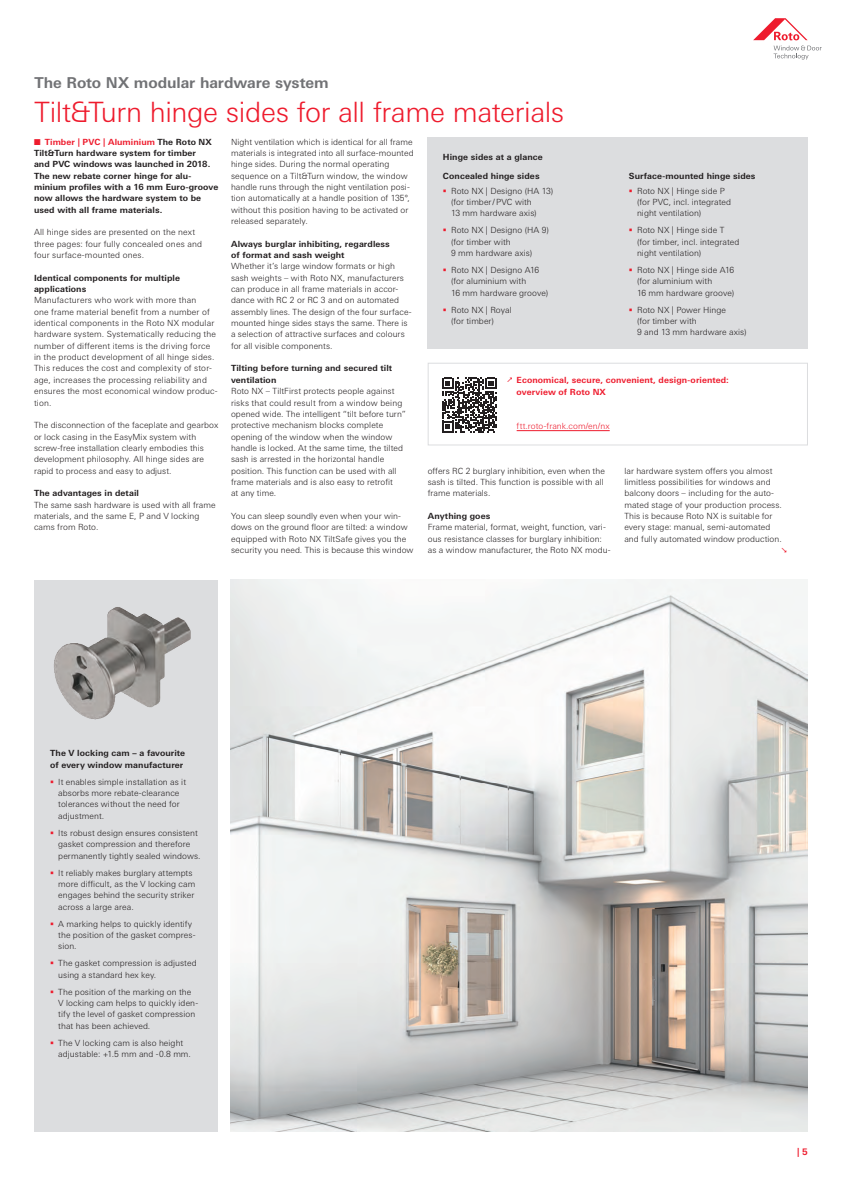
<style>
.page{position:relative;width:842px;height:1191px;background:#fff}
.page>*{position:absolute;margin:0;border:0;box-sizing:border-box;transform-origin:0 0}
.t1{font:300 28px "Univers Next W1 G";letter-spacing:-.015em;color:#ee1b2d}
.t2{font:700 15px "Univers Next W1 G";letter-spacing:-.005em;color:#717275}
.t3{font:700 9px "Univers Next W1 G";color:#ee1b2d}
.t4{font:300 8.5px/11.3px "Univers Next W1 G";letter-spacing:.01em;color:#231f20}
.t5{font:700 8.5px/11.3px "Univers Next W1 G";letter-spacing:.01em;color:#231f20}
.t6{font:700 8.5px/11.3px "Univers Next W1 G";letter-spacing:.01em;color:#ee1b2d}
.t7{font:300 8.5px "Univers Next W1 G";letter-spacing:.01em;color:#ee1b2d}
.s1{color:#ee1b2d}
</style>
<div class="page">
<svg style="left:753px;top:18px;width:55px;height:22px"></svg>
<svg style="left:773px;top:46px;width:49px;height:14px"></svg>
<img style="left:231px;top:580px;width:577px;height:551px">
<div style="left:34px;top:580px;width:184px;height:551px;background:#dcdddf"></div>
<img style="left:54px;top:584px;width:177px;height:157px">
<div style="left:427px;top:137px;width:381px;height:212px;background:#dcdddf"></div>
<div style="left:428px;top:363px;width:380px;height:82px;border:1px solid #dcdddf"></div>
<hr style="left:517px;top:430px;width:93px;height:1px;background:#ee1b2d">
<svg style="left:442px;top:377px;width:55px;height:55px"></svg>
<h2 class="t2" style="left:34px;top:74px;width:296px">The Roto NX modular hardware system</h2>
<h1 class="t1" style="left:34px;top:96px;width:531px">Tilt&amp;Turn hinge sides for all frame materials</h1>
<p class="t5" style="left:34px;top:136px;width:186px"><span class="s1">■ Timber | PVC | Aluminium</span> The Roto NX Tilt&amp;Turn hardware system for timber<br>and PVC windows was launched in 2018.<br>The new rebate corner hinge for alu&shy;minium profiles with a 16 mm Euro-groove now allows the hardware system to be used with all frame materials.</p>
<p class="t4" style="left:34px;top:227px;width:169px">All hinge sides are presented on the next three pages: four fully concealed ones and four surface-mounted ones.</p>
<p class="t5" style="left:34px;top:272px;width:148px">Identical components for multiple applications</p>
<p class="t4" style="left:34px;top:295px;width:185px">Manufacturers who work with more than<br>one frame material benefit from a number of identical components in the Roto NX modular hardware system. Systematically reducing the number of different items is the driving force in the product development of all hinge sides.<br>This reduces the cost and complexity of stor&shy;age, increases the processing reliability and ensures the most economical window produc&shy;tion.</p>
<p class="t4" style="left:34px;top:419px;width:186px">The disconnection of the faceplate and gearbox or lock casing in the EasyMix system with screw-free installation clearly embodies this development philosophy. All hinge sides are rapid to process and easy to adjust.</p>
<p class="t5" style="left:34px;top:487px;width:107px">The advantages in detail</p>
<p class="t4" style="left:34px;top:499px;width:183px">The same sash hardware is used with all frame materials, and the same E, P and V locking cams from Roto.</p>
<p class="t4" style="left:231px;top:136px;width:184px">Night ventilation which is identical for all frame materials is integrated into all surface-mounted hinge sides. During the normal operating sequence on a Tilt&amp;Turn window, the window handle runs through the night ventilation posi&shy;tion automatically at a handle position of 135°, without this position having to be activated or released separately.</p>
<p class="t5" style="left:231px;top:238px;width:160px">Always burglar inhibiting, regardless of format and sash weight</p>
<p class="t4" style="left:231px;top:261px;width:182px">Whether it’s large window formats or high sash weights – with Roto NX, manufacturers can produce in all frame materials in accor&shy;dance with RC 2 or RC 3 and on automated assembly lines. The design of the four surface&shy;mounted hinge sides stays the same. There is a selection of attractive surfaces and colours for all visible components.</p>
<p class="t5" style="left:231px;top:363px;width:163px">Tilting before turning and secured tilt ventilation</p>
<p class="t4" style="left:231px;top:385px;width:176px">Roto NX – TiltFirst protects people against risks that could result from a window being opened wide. The intelligent “tilt before turn” protective mechanism blocks complete opening of the window when the window handle is locked. At the same time, the tilted sash is arrested in the horizontal handle position. This function can be used with all frame materials and is also easy to retrofit<br>at any time.</p>
<p class="t4" style="left:231px;top:510px;width:184px">You can sleep soundly even when your win&shy;dows on the ground floor are tilted: a window equipped with Roto NX TiltSafe gives you the security you need. This is because this window</p>
<p class="t5" style="left:443px;top:151px;width:101px">Hinge sides at a glance</p>
<p class="t5" style="left:443px;top:171px;width:98px">Concealed hinge sides</p>
<p class="t4" style="left:451px;top:185px;width:104px;text-indent:-8px"><span class="s1">▪</span> Roto NX | Designo (HA 13) (for timber/PVC with<br>13 mm hardware axis)</p>
<p class="t4" style="left:451px;top:224px;width:99px;text-indent:-8px"><span class="s1">▪</span> Roto NX | Designo (HA 9) (for timber with<br>9 mm hardware axis)</p>
<p class="t4" style="left:451px;top:264px;width:99px;text-indent:-8px"><span class="s1">▪</span> Roto NX | Designo A16 (for aluminium with<br>16 mm hardware groove)</p>
<p class="t4" style="left:451px;top:304px;width:62px;text-indent:-8px"><span class="s1">▪</span> Roto NX | Royal (for timber)</p>
<p class="t5" style="left:629px;top:171px;width:128px">Surface-mounted hinge sides</p>
<p class="t4" style="left:637px;top:185px;width:96px;text-indent:-8px"><span class="s1">▪</span> Roto NX | Hinge side P (for PVC, incl. integrated night ventilation)</p>
<p class="t4" style="left:637px;top:224px;width:104px;text-indent:-8px"><span class="s1">▪</span> Roto NX | Hinge side T (for timber, incl. integrated night ventilation)</p>
<p class="t4" style="left:637px;top:264px;width:99px;text-indent:-8px"><span class="s1">▪</span> Roto NX | Hinge side A16 (for aluminium with<br>16 mm hardware groove)</p>
<p class="t4" style="left:637px;top:304px;width:111px;text-indent:-8px"><span class="s1">▪</span> Roto NX | Power Hinge<br>(for timber with<br>9 and 13 mm hardware axis)</p>
<p class="t6" style="left:517px;top:374px;width:214px">Economical, secure, convenient, design-oriented: overview of Roto NX</p>
<p class="t7" style="left:517px;top:421px;width:95px">ftt.roto-frank.com/en/nx</p>
<p class="t4" style="left:428px;top:465px;width:179px">offers RC 2 burglary inhibition, even when the sash is tilted. This function is possible with all frame materials.</p>
<p class="t5" style="left:428px;top:510px;width:64px">Anything goes</p>
<p class="t4" style="left:428px;top:521px;width:184px">Frame material, format, weight, function, vari&shy;ous resistance classes for burglary inhibition: as a window manufacturer, the Roto NX modu-</p>
<p class="t4" style="left:624px;top:465px;width:159px">lar hardware system offers you almost limitless possibilities for windows and balcony doors – including for the auto&shy;mated stage of your production process.<br>This is because Roto NX is suitable for every stage: manual, semi-automated and fully automated window production.</p>
<p class="t5" style="left:50px;top:747px;width:137px">The V locking cam – a favourite of every window manufacturer</p>
<p class="t4" style="left:58px;top:776px;width:129px;text-indent:-8px"><span class="s1">▪</span> It enables simple installation as it absorbs more rebate-clearance tolerances without the need for adjustment.</p>
<p class="t4" style="left:58px;top:827px;width:144px;text-indent:-8px"><span class="s1">▪</span> Its robust design ensures consistent gasket compression and therefore permanently tightly sealed windows.</p>
<p class="t4" style="left:58px;top:866px;width:139px;text-indent:-8px"><span class="s1">▪</span> It reliably makes burglary attempts more difficult, as the V locking cam engages behind the security striker across a large area.</p>
<p class="t4" style="left:58px;top:918px;width:139px;text-indent:-8px"><span class="s1">▪</span> A marking helps to quickly identify the position of the gasket compres&shy;sion.</p>
<p class="t4" style="left:58px;top:957px;width:140px;text-indent:-8px"><span class="s1">▪</span> The gasket compression is adjusted using a standard hex key.</p>
<p class="t4" style="left:58px;top:986px;width:141px;text-indent:-8px"><span class="s1">▪</span> The position of the marking on the<br>V locking cam helps to quickly iden&shy;tify the level of gasket compression that has been achieved.</p>
<p class="t4" style="left:58px;top:1037px;width:134px;text-indent:-8px"><span class="s1">▪</span> The V locking cam is also height adjustable: +1.5 mm and -0.8 mm.</p>
<p class="t3" style="left:797px;top:1146px;width:12px">| 5</p>
</div>
